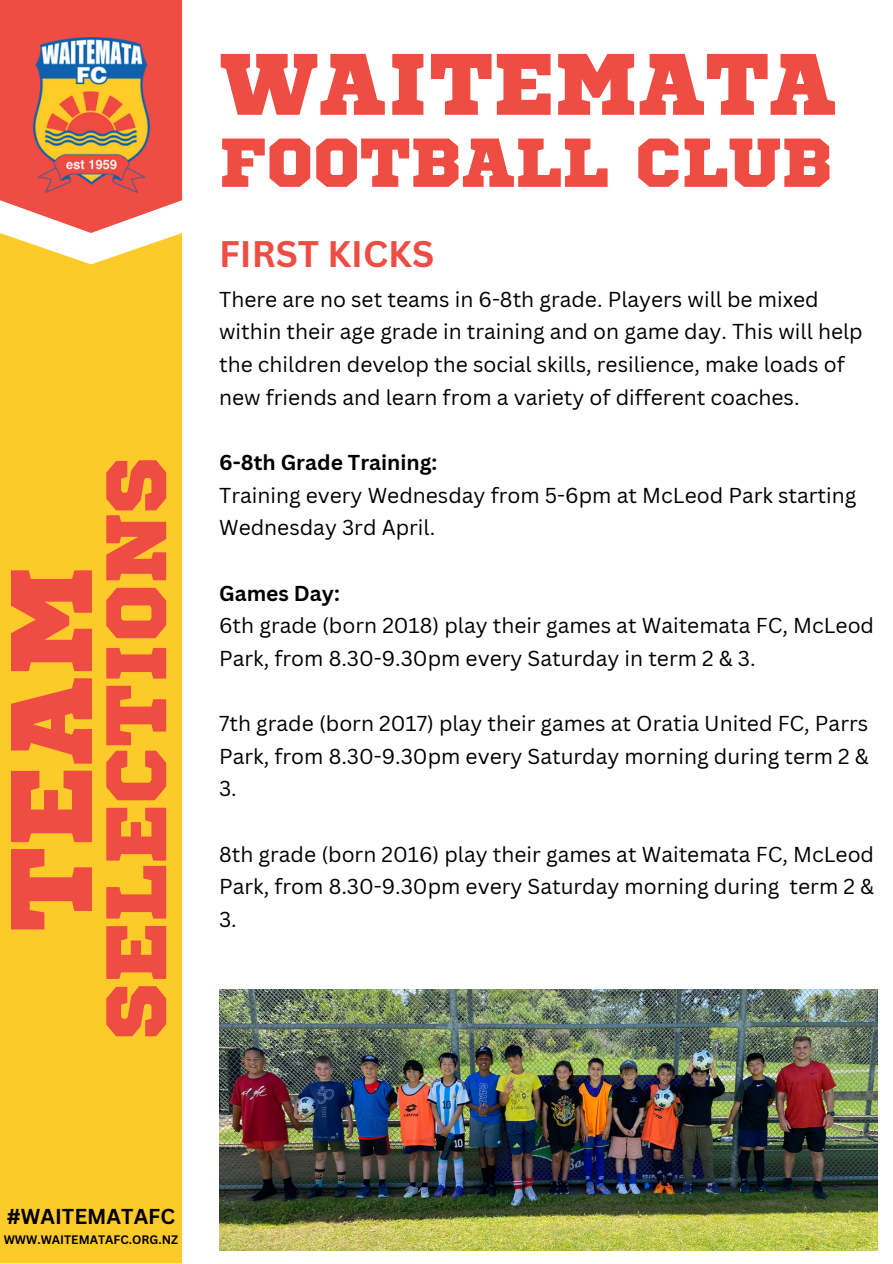
<style>
.page{position:relative;width:893px;height:1264px;background:#fff}
.page>*{position:absolute;margin:0;border:0;box-sizing:border-box;transform-origin:0 0}
.t1{font:115.5px "Sports World";color:#ef4c43}
.t2{font:87px "Sports World";color:#ef4c43}
.t3{font:85.5px "Sports World";color:#ef4c43}
.t4{font:69px "Sports World";color:#ef4c43}
.t5{font:700 36px "Canva Sans";color:#ef4c43}
.t6{font:21px/32.7px "Canva Sans";color:#000}
.t7{font:700 21px "Canva Sans";color:#000}
.t8{font:700 12px "Canva Sans";color:#000}
.s1{font-weight:700}
</style>
<div class="page">
<svg style="left:0;top:0;width:182px;height:233px;background:#f0615a"></svg>
<img style="left:33px;top:37px;width:116px;height:156px">
<div style="left:0;top:233px;width:182px;height:1030px;background:#fdcb29"></div>
<img style="left:219px;top:989px;width:658px;height:261px">
<p class="t1" style="left:-1px;top:931px;width:368px;rotate:-90deg">TEAM</p>
<p class="t3" style="left:98px;top:1039px;width:584px;rotate:-90deg">SELECTIONS</p>
<h3 class="t2" style="left:219px;top:45px;width:618px">WAITEMATA</h3>
<h3 class="t4" style="left:219px;top:132px;width:615px">FOOTBALL CLUB</h3>
<h1 class="t5" style="left:219px;top:229px;width:216px">FIRST KICKS</h1>
<h1 class="t6" style="left:219px;top:282px;width:645px">There are no set teams in 6-8th grade. Players will be mixed within their age grade in training and on game day. This will help the children develop the social skills, resilience, make loads of new friends and learn from a variety of different coaches.</h1>
<p class="t6" style="left:219px;top:445px;width:638px"><span class="s1">6-8th Grade Training:<br></span>Training every Wednesday from 5-6pm at McLeod Park starting<br>Wednesday 3rd April.</p>
<p class="t6" style="left:219px;top:576px;width:656px"><span class="s1">Games Day:<br></span>6th grade (born 2018) play their games at Waitemata FC, McLeod<br>Park, from 8.30-9.30pm every Saturday in term 2 &amp; 3.</p>
<h2 class="t6" style="left:219px;top:706px;width:651px;text-align:justify">7th grade (born 2017) play their games at Oratia United FC, Parrs Park, from 8.30-9.30pm every Saturday morning during term 2 &amp; 3.</h2>
<h3 class="t6" style="left:219px;top:837px;width:656px;text-align:justify">8th grade (born 2016) play their games at Waitemata FC, McLeod Park, from 8.30-9.30pm every Saturday morning during term 2 &amp; 3.</h3>
<h3 class="t7" style="left:7px;top:1201px;width:170px">#WAITEMATAFC</h3>
<h3 class="t8" style="left:4px;top:1230px;width:176px">WWW.WAITEMATAFC.ORG.NZ</h3>
</div>
